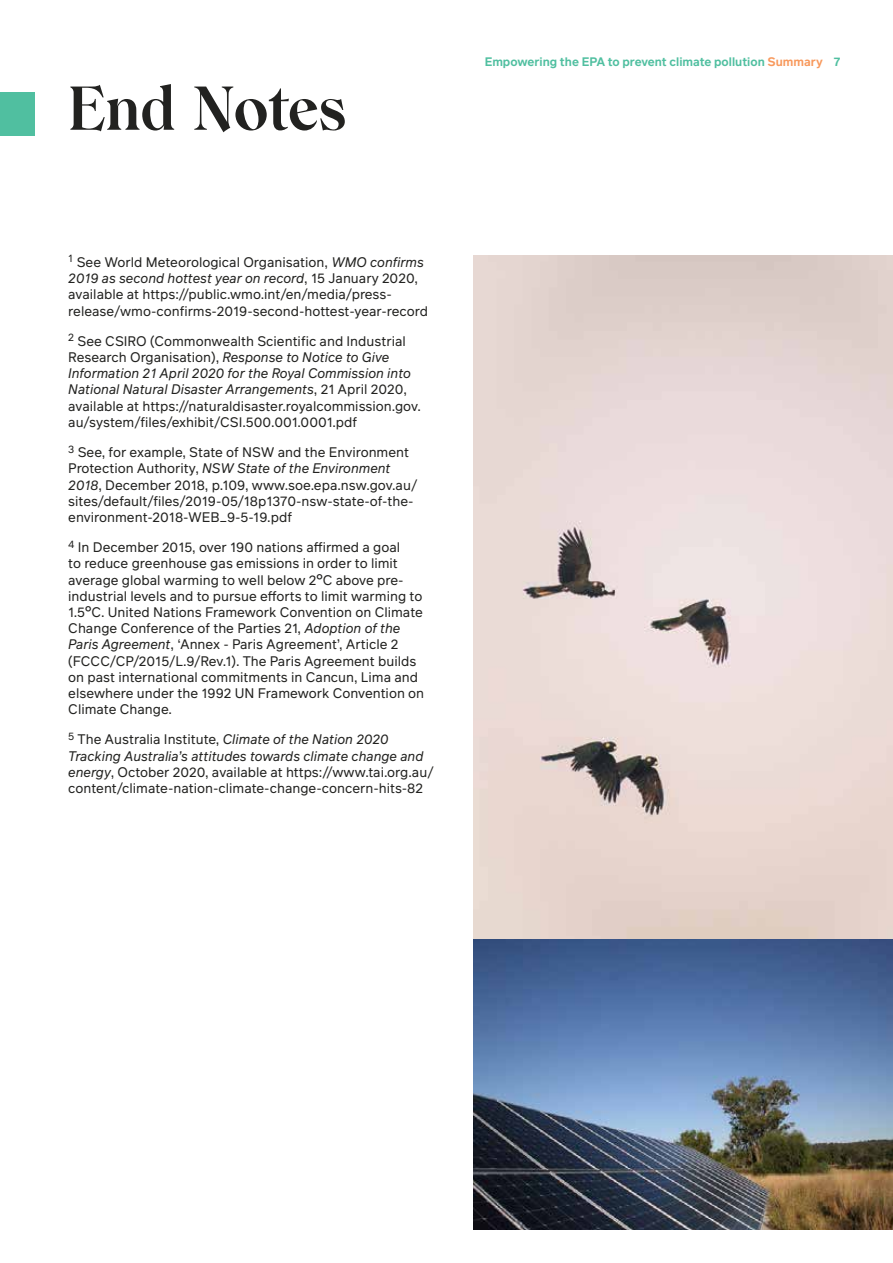
<style>
.page{position:relative;width:893px;height:1263px;background:#fff}
.page>*{position:absolute;margin:0;border:0;box-sizing:border-box;transform-origin:0 0}
.t1{font:700 60px "Wulkan Display";color:#222220}
.t2{font:13.5px/16.2px "Infra";color:#222220}
.t3{font:600 12px "Infra";color:#50bfa0}
.s1{font-style:italic}
.s2{font-size:15px}
.s3{color:#f8995d}
</style>
<div class="page">
<div style="left:0;top:92px;width:34px;height:44px;background:#50bfa0"></div>
<img style="left:473px;top:255px;width:420px;height:974px">
<h1 class="t1" style="left:68px;top:73px;width:279px">End Notes</h1>
<p class="t2" style="left:68px;top:254px;width:361px"><sup>1</sup> See World Meteorological Organisation, <span class="s1">WMO confirms 2019 as second hottest year on record</span>, 15 January 2020, available at https://public.wmo.int/en/media/press&shy;release/wmo-confirms-2019-second-hottest-year-record</p>
<p class="t2" style="left:68px;top:333px;width:354px"><sup>2</sup> See CSIRO (Commonwealth Scientific and Industrial Research Organisation), <span class="s1">Response to Notice to Give Information 21 April 2020 for the Royal Commission into National Natural Disaster Arrangements</span>, 21 April 2020, available at https://naturaldisaster.royalcommission.gov. au/system/files/exhibit/CSI.500.001.0001.pdf</p>
<p class="t2" style="left:68px;top:444px;width:350px"><sup>3</sup> See, for example, State of NSW and the Environment Protection Authority, <span class="s1">NSW State of the Environment 2018</span>, December 2018, p.109, www.soe.epa.nsw.gov.au/ sites/default/files/2019-05/18p1370-nsw-state-of-the&shy;environment-2018-WEB_9-5-19.pdf</p>
<p class="t2" style="left:68px;top:539px;width:357px"><sup>4</sup> In December 2015, over 190 nations affirmed a goal<br>to reduce greenhouse gas emissions in order to limit average global warming to well below 2<span class="s2">°</span>C above pre&shy;industrial levels and to pursue efforts to limit warming to 1.5<span class="s2">°</span>C. United Nations Framework Convention on Climate Change Conference of the Parties 21, <span class="s1">Adoption of the Paris Agreement</span>, ‘Annex - Paris Agreement’, Article 2 (FCCC/CP/2015/L.9/Rev.1). The Paris Agreement builds on past international commitments in Cancun, Lima and elsewhere under the 1992 UN Framework Convention on Climate Change.</p>
<p class="t2" style="left:68px;top:731px;width:367px"><sup>5</sup> The Australia Institute, <span class="s1">Climate of the Nation 2020<br>Tracking Australia’s attitudes towards climate change and energy</span>, October 2020, available at https://www.tai.org.au/ content/climate-nation-climate-change-concern-hits-82</p>
<p class="t3" style="left:485px;top:53px;width:357px">Empowering the EPA to prevent climate pollution <span class="s3">Summary</span> 7</p>
</div>
